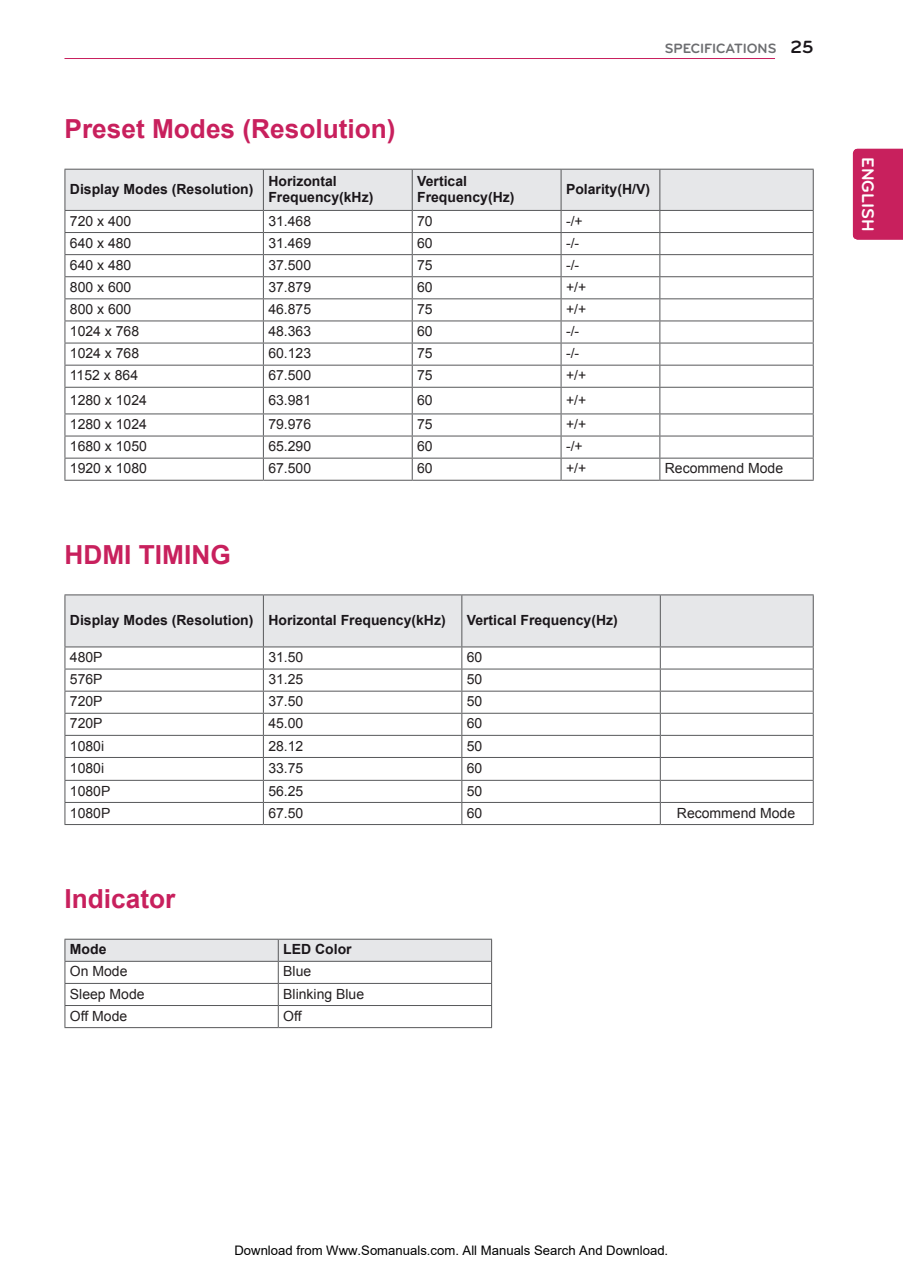
<style>
.page{position:relative;width:903px;height:1275px;background:#fff}
.page>*{position:absolute;margin:0;border:0;box-sizing:border-box;transform-origin:0 0}
.t1{font:700 26.25px "Arial";color:#c8205d}
.t2{font:700 21px "Bryant LG";color:#fff}
.t3{font:700 18.38px "Bryant LG";color:#1a161a}
.t4{font:700 17.5px "Bryant LG";color:#fff}
.t5{font:14px "Arial";color:#231f20}
.t6{font:700 14px/15.8px "Arial";color:#1a161a}
.t7{font:700 14px "Bryant LG";color:#6c6d70}
.t8{font:13.12px "Arial";color:#000}
</style>
<div class="page">
<hr style="left:64px;top:58px;width:711px;height:1px;background:#c8205d">
<div style="left:853px;top:149px;width:50px;height:91px;background:#c8205d"></div>
<svg style="left:64px;top:169px;width:750px;height:311px"></svg>
<hr style="left:64px;top:480px;width:199px;height:1px;background:#57585a">
<hr style="left:263px;top:480px;width:149px;height:1px;background:#57585a">
<hr style="left:412px;top:480px;width:149px;height:1px;background:#57585a">
<hr style="left:561px;top:480px;width:99px;height:1px;background:#57585a">
<hr style="left:660px;top:480px;width:154px;height:1px;background:#57585a">
<hr style="left:64px;top:594px;width:199px;height:1px;background:#57585a">
<hr style="left:263px;top:594px;width:199px;height:1px;background:#57585a">
<hr style="left:462px;top:594px;width:198px;height:1px;background:#57585a">
<hr style="left:660px;top:594px;width:154px;height:1px;background:#57585a">
<svg style="left:64px;top:595px;width:750px;height:229px"></svg>
<hr style="left:64px;top:824px;width:199px;height:1px;background:#57585a">
<hr style="left:263px;top:824px;width:199px;height:1px;background:#57585a">
<hr style="left:462px;top:824px;width:198px;height:1px;background:#57585a">
<hr style="left:660px;top:824px;width:154px;height:1px;background:#57585a">
<svg style="left:64px;top:939px;width:428px;height:88px"></svg>
<hr style="left:64px;top:1027px;width:214px;height:1px;background:#57585a">
<hr style="left:278px;top:1027px;width:214px;height:1px;background:#57585a">
<p class="t7" style="left:665px;top:40px;width:113px">SPECIFICATIONS</p>
<h3 class="t3" style="left:791px;top:36px;width:25px">25</h3>
<h1 class="t1" style="left:64px;top:112px;width:333px">Preset Modes (Resolution)</h1>
<p class="t6" style="left:70px;top:182px;width:185px">Display Modes (Resolution)</p>
<p class="t6" style="left:268px;top:174px;width:107px">Horizontal<br>Frequency(kHz)</p>
<p class="t6" style="left:417px;top:174px;width:99px">Vertical<br>Frequency(Hz)</p>
<p class="t6" style="left:566px;top:182px;width:86px">Polarity(H/V)</p>
<p class="t5" style="left:70px;top:211px;width:63px">720 x 400</p>
<p class="t5" style="left:268px;top:211px;width:44px">31.468</p>
<p class="t5" style="left:417px;top:211px;width:17px">70</p>
<p class="t5" style="left:566px;top:211px;width:18px">-/+</p>
<p class="t5" style="left:70px;top:234px;width:63px">640 x 480</p>
<p class="t5" style="left:268px;top:234px;width:44px">31.469</p>
<p class="t5" style="left:417px;top:234px;width:17px">60</p>
<p class="t5" style="left:566px;top:234px;width:15px">-/-</p>
<p class="t5" style="left:70px;top:256px;width:63px">640 x 480</p>
<p class="t5" style="left:268px;top:256px;width:44px">37.500</p>
<p class="t5" style="left:417px;top:256px;width:17px">75</p>
<p class="t5" style="left:566px;top:256px;width:15px">-/-</p>
<p class="t5" style="left:70px;top:278px;width:63px">800 x 600</p>
<p class="t5" style="left:268px;top:278px;width:44px">37.879</p>
<p class="t5" style="left:417px;top:278px;width:17px">60</p>
<p class="t5" style="left:566px;top:278px;width:22px">+/+</p>
<p class="t5" style="left:70px;top:300px;width:63px">800 x 600</p>
<p class="t5" style="left:268px;top:300px;width:44px">46.875</p>
<p class="t5" style="left:417px;top:300px;width:17px">75</p>
<p class="t5" style="left:566px;top:300px;width:22px">+/+</p>
<p class="t5" style="left:70px;top:322px;width:71px">1024 x 768</p>
<p class="t5" style="left:268px;top:322px;width:44px">48.363</p>
<p class="t5" style="left:417px;top:322px;width:17px">60</p>
<p class="t5" style="left:566px;top:322px;width:15px">-/-</p>
<p class="t5" style="left:70px;top:344px;width:71px">1024 x 768</p>
<p class="t5" style="left:268px;top:344px;width:44px">60.123</p>
<p class="t5" style="left:417px;top:344px;width:17px">75</p>
<p class="t5" style="left:566px;top:344px;width:15px">-/-</p>
<p class="t5" style="left:70px;top:366px;width:70px">1152 x 864</p>
<p class="t5" style="left:268px;top:366px;width:44px">67.500</p>
<p class="t5" style="left:417px;top:366px;width:17px">75</p>
<p class="t5" style="left:566px;top:366px;width:22px">+/+</p>
<p class="t5" style="left:70px;top:391px;width:79px">1280 x 1024</p>
<p class="t5" style="left:268px;top:391px;width:44px">63.981</p>
<p class="t5" style="left:417px;top:391px;width:17px">60</p>
<p class="t5" style="left:566px;top:391px;width:22px">+/+</p>
<p class="t5" style="left:70px;top:415px;width:79px">1280 x 1024</p>
<p class="t5" style="left:268px;top:415px;width:44px">79.976</p>
<p class="t5" style="left:417px;top:415px;width:17px">75</p>
<p class="t5" style="left:566px;top:415px;width:22px">+/+</p>
<p class="t5" style="left:70px;top:437px;width:79px">1680 x 1050</p>
<p class="t5" style="left:268px;top:437px;width:44px">65.290</p>
<p class="t5" style="left:417px;top:437px;width:17px">60</p>
<p class="t5" style="left:566px;top:437px;width:18px">-/+</p>
<p class="t5" style="left:70px;top:459px;width:79px">1920 x 1080</p>
<p class="t5" style="left:268px;top:459px;width:44px">67.500</p>
<p class="t5" style="left:417px;top:459px;width:17px">60</p>
<p class="t5" style="left:566px;top:459px;width:22px">+/+</p>
<p class="t5" style="left:665px;top:459px;width:120px">Recommend Mode</p>
<h1 class="t1" style="left:64px;top:537px;width:168px">HDMI TIMING</h1>
<p class="t6" style="left:70px;top:613px;width:377px">Display Modes (Resolution) Horizontal Frequency(kHz)</p>
<p class="t6" style="left:467px;top:613px;width:152px">Vertical Frequency(Hz)</p>
<p class="t5" style="left:70px;top:648px;width:34px">480P</p>
<p class="t5" style="left:268px;top:648px;width:37px">31.50</p>
<p class="t5" style="left:467px;top:648px;width:17px">60</p>
<p class="t5" style="left:70px;top:670px;width:34px">576P</p>
<p class="t5" style="left:268px;top:670px;width:37px">31.25</p>
<p class="t5" style="left:467px;top:670px;width:17px">50</p>
<p class="t5" style="left:70px;top:692px;width:34px">720P</p>
<p class="t5" style="left:268px;top:692px;width:37px">37.50</p>
<p class="t5" style="left:467px;top:692px;width:17px">50</p>
<p class="t5" style="left:70px;top:714px;width:34px">720P</p>
<p class="t5" style="left:268px;top:714px;width:37px">45.00</p>
<p class="t5" style="left:467px;top:714px;width:17px">60</p>
<p class="t5" style="left:70px;top:736px;width:36px">1080i</p>
<p class="t5" style="left:268px;top:736px;width:37px">28.12</p>
<p class="t5" style="left:467px;top:736px;width:17px">50</p>
<p class="t5" style="left:70px;top:759px;width:36px">1080i</p>
<p class="t5" style="left:268px;top:759px;width:37px">33.75</p>
<p class="t5" style="left:467px;top:759px;width:17px">60</p>
<p class="t5" style="left:70px;top:781px;width:42px">1080P</p>
<p class="t5" style="left:268px;top:781px;width:37px">56.25</p>
<p class="t5" style="left:467px;top:781px;width:17px">50</p>
<p class="t5" style="left:70px;top:803px;width:42px">1080P</p>
<p class="t5" style="left:268px;top:803px;width:37px">67.50</p>
<p class="t5" style="left:467px;top:803px;width:17px">60</p>
<p class="t5" style="left:677px;top:803px;width:120px">Recommend Mode</p>
<h1 class="t1" style="left:64px;top:882px;width:112px">Indicator</h1>
<p class="t6" style="left:70px;top:942px;width:38px">Mode</p>
<p class="t6" style="left:283px;top:942px;width:70px">LED Color</p>
<p class="t5" style="left:70px;top:962px;width:59px">On Mode</p>
<p class="t5" style="left:283px;top:962px;width:30px">Blue</p>
<p class="t5" style="left:70px;top:984px;width:76px">Sleep Mode</p>
<p class="t5" style="left:283px;top:984px;width:82px">Blinking Blue</p>
<p class="t5" style="left:70px;top:1007px;width:59px">Off Mode</p>
<p class="t5" style="left:283px;top:1007px;width:20px">Off</p>
<p class="t4" style="left:879px;top:157px;width:76px;rotate:90deg">ENGLISH</p>
<h2 class="t2" style="left:883px;top:173px;width:44px;rotate:90deg">ENG</h2>
<p class="t8" style="left:234px;top:1243px;width:435px">Download from Www.Somanuals.com. All Manuals Search And Download.</p>
</div>
